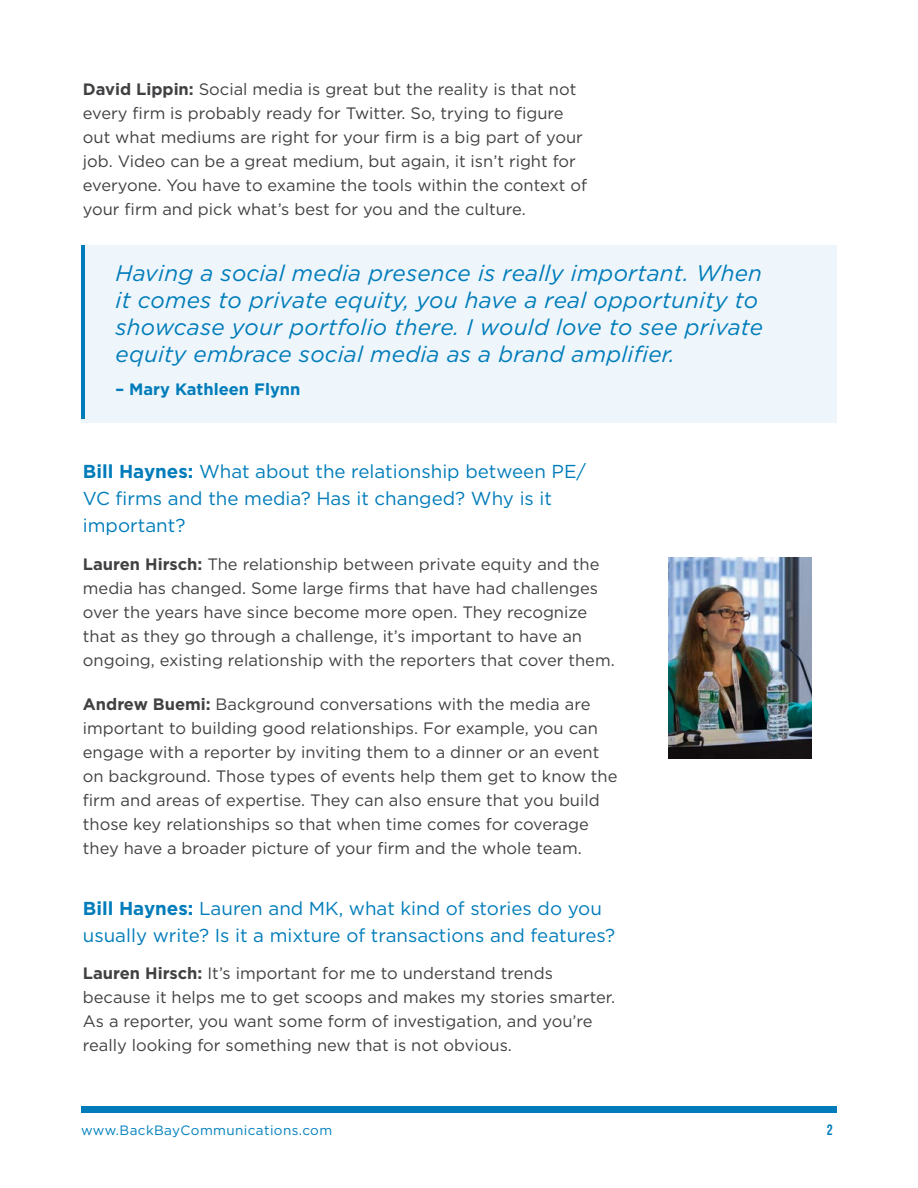
<style>
.page{position:relative;width:918px;height:1188px;background:#fff}
.page>*{position:absolute;margin:0;border:0;box-sizing:border-box;transform-origin:0 0}
.t1{font:italic 22.5px/27px "Gotham";letter-spacing:.01em;color:#007cba}
.t2{font:18.75px/27px "Gotham";color:#007cba}
.t3{font:16.5px/24px "Gotham";color:#414042}
.t4{font:700 16.5px "Gotham";color:#007cba}
.t5{font:15px "Bebas Neue";color:#007cba}
.t6{font:13.5px "Gotham";letter-spacing:.03em;color:#0080bc}
.s1{font-weight:700}
</style>
<div class="page">
<div style="left:81px;top:246px;width:756px;height:177px;background:#eef6fb"></div>
<hr style="left:81px;top:246px;width:3px;height:173px;background:#007cba">
<div style="left:81px;top:1106px;width:756px;height:7px;background:#007cba"></div>
<img style="left:668px;top:557px;width:143px;height:201px">
<p class="t3" style="left:83px;top:77px;width:506px"><span class="s1">David Lippin:</span> Social media is great but the reality is that not every firm is probably ready for Twitter. So, trying to figure out what mediums are right for your firm is a big part of your job. Video can be a great medium, but again, it isn’t right for everyone. You have to examine the tools within the context of your firm and pick what’s best for you and the culture.</p>
<h1 class="t1" style="left:116px;top:259px;width:649px">Having a social media presence is really important. When it comes to private equity, you have a real opportunity to showcase your portfolio there. I would love to see private equity embrace social media as a brand amplifier.</h1>
<p class="t4" style="left:116px;top:380px;width:186px">– Mary Kathleen Flynn</p>
<p class="t2" style="left:83px;top:458px;width:505px"><span class="s1">Bill Haynes:</span> What about the relationship between PE/<br>VC firms and the media? Has it changed? Why is it important?</p>
<p class="t3" style="left:83px;top:551px;width:533px"><span class="s1">Lauren Hirsch:</span> The relationship between private equity and the media has changed. Some large firms that have had challenges over the years have since become more open. They recognize that as they go through a challenge, it’s important to have an ongoing, existing relationship with the reporters that cover them.</p>
<p class="t3" style="left:83px;top:692px;width:536px"><span class="s1">Andrew Buemi:</span> Background conversations with the media are important to building good relationships. For example, you can engage with a reporter by inviting them to a dinner or an event on background. Those types of events help them get to know the firm and areas of expertise. They can also ensure that you build those key relationships so that when time comes for coverage they have a broader picture of your firm and the whole team.</p>
<p class="t2" style="left:83px;top:894px;width:534px"><span class="s1">Bill Haynes:</span> Lauren and MK, what kind of stories do you usually write? Is it a mixture of transactions and features?</p>
<p class="t3" style="left:83px;top:961px;width:534px"><span class="s1">Lauren Hirsch:</span> It’s important for me to understand trends because it helps me to get scoops and makes my stories smarter.<br>As a reporter, you want some form of investigation, and you’re really looking for something new that is not obvious.</p>
<p class="t6" style="left:81px;top:1123px;width:253px">www.BackBayCommunications.com</p>
<p class="t5" style="left:827px;top:1121px;width:7px">2</p>
</div>
